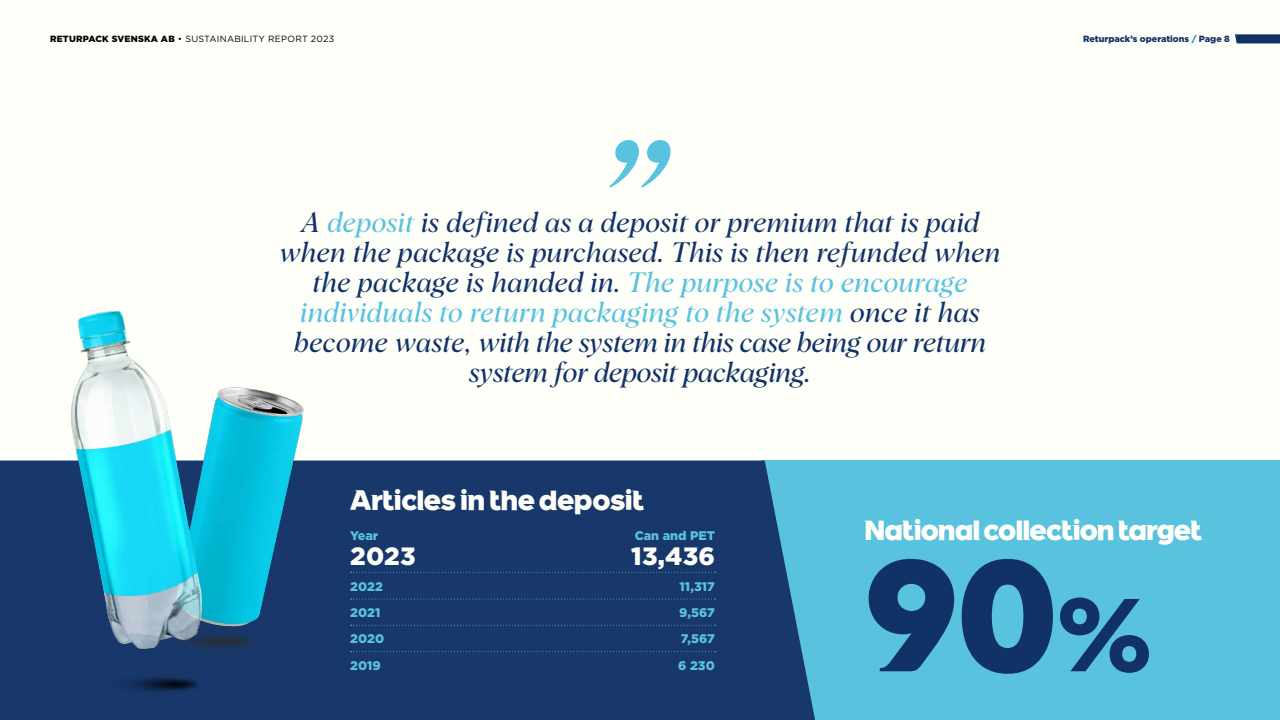
<style>
.page{position:relative;width:1280px;height:720px;background:#fffffa}
.page>*{position:absolute;margin:0;border:0;box-sizing:border-box;transform-origin:0 0}
.t1{font:900 157px "Pantamera";color:#113266}
.t2{font:italic 27.5px/30px "Albra";letter-spacing:.02em;color:#113266;text-align:center}
.t3{font:900 27.5px "Pantamera";letter-spacing:-.01em;color:#fffffa}
.t4{font:900 25px "Gotham";letter-spacing:.01em;color:#fffffa}
.t5{font:900 12.5px "Gotham";letter-spacing:.005em;color:#59c2de}
.t6{font:9px "Gotham";letter-spacing:.025em;color:#000}
.t7{font:900 9px "Gotham";color:#113266}
.s1{font-weight:900}
.s2{color:#59c2de}
.s3{color:#0094bf}
.s4{font-size:106.25px}
</style>
<div class="page">
<div style="left:761px;top:461px;width:519px;height:259px;background:#59c2de"></div>
<div style="left:0;top:461px;width:815px;height:259px;background:#18386b"></div>
<svg style="left:609px;top:140px;width:62px;height:48px"></svg>
<svg style="left:350px;top:572px;width:365px;height:1px"></svg>
<svg style="left:350px;top:599px;width:365px;height:1px"></svg>
<svg style="left:350px;top:625px;width:365px;height:1px"></svg>
<svg style="left:350px;top:651px;width:365px;height:1px"></svg>
<svg style="left:1235px;top:34px;width:45px;height:9px"></svg>
<img style="left:45px;top:310px;width:270px;height:395px">
<p class="t6" style="left:50px;top:33px;width:286px"><span class="s1">RETURPACK SVENSKA AB</span> • SUSTAINABILITY REPORT 2023</p>
<p class="t2" style="left:280px;top:205px;width:722px">A <span class="s2">deposit</span> is defined as a deposit or premium that is paid when the package is purchased. This is then refunded when the package is handed in. <span class="s2">The purpose is to encourage individuals to return packaging to the system</span> once it has become waste, with the system in this case being our return system for deposit packaging.</p>
<p class="t7" style="left:1083px;top:33px;width:148px">Returpack’s operations <span class="s3">/</span> Page 8</p>
<p class="t3" style="left:350px;top:483px;width:295px">Articles in the deposit</p>
<p class="t4" style="left:350px;top:539px;width:67px">2023</p>
<p class="t4" style="left:631px;top:539px;width:85px">13,436</p>
<p class="t5" style="left:350px;top:578px;width:34px">2022</p>
<p class="t5" style="left:680px;top:578px;width:37px">11,317</p>
<p class="t5" style="left:350px;top:604px;width:32px">2021</p>
<p class="t5" style="left:679px;top:604px;width:37px">9,567</p>
<p class="t5" style="left:350px;top:630px;width:36px">2020</p>
<p class="t5" style="left:681px;top:630px;width:36px">7,567</p>
<p class="t5" style="left:350px;top:527px;width:30px">Year</p>
<p class="t5" style="left:635px;top:527px;width:82px">Can and PET</p>
<p class="t5" style="left:350px;top:657px;width:32px">2019</p>
<p class="t5" style="left:678px;top:657px;width:38px">6 230</p>
<p class="t3" style="left:865px;top:513px;width:338px">National collection target</p>
<h1 class="t1" style="left:865px;top:520px;width:289px">90<span class="s4">%</span></h1>
</div>
